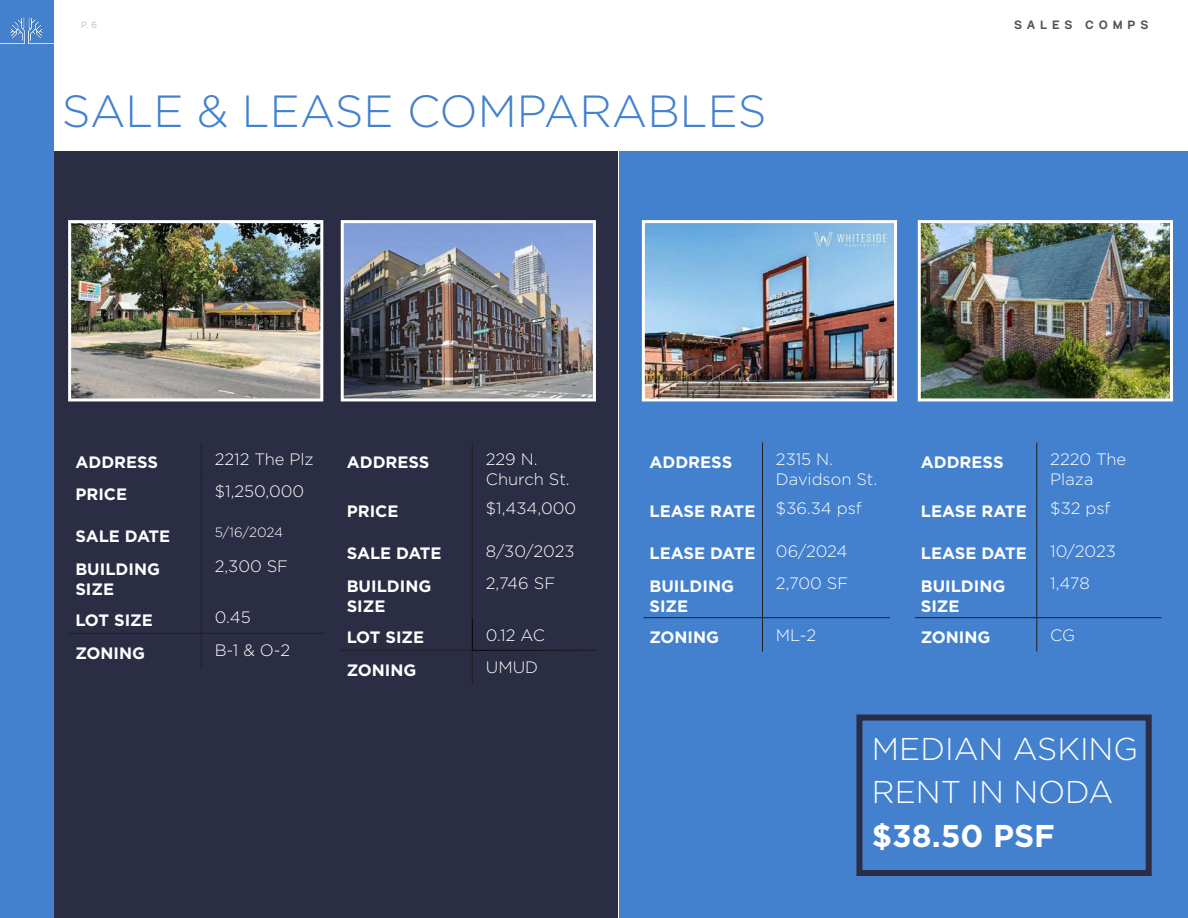
<style>
.page{position:relative;width:1188px;height:918px;background:#fff}
.page>*{position:absolute;margin:0;border:0;box-sizing:border-box;transform-origin:0 0}
.t1{font:300 45px "Gotham";color:#4381cf}
.t2{font:300 31.5px/43.5px "Gotham";color:#fff}
.t3{font:700 31.5px "Gotham";color:#fff}
.t4{font:700 16.5px/19.8px "Gotham";color:#fff}
.t5{font:300 16.5px/19.8px "Gotham";color:#fff}
.t6{font:300 13.5px "Gotham";letter-spacing:-.005em;color:#fff}
.t7{font:700 12px "Nurom";letter-spacing:.4em;color:#525252}
.t8{font:9px "Nurom";color:#c1c1c1}
</style>
<div class="page">
<div style="left:0;top:0;width:54px;height:918px;background:#4381cf"></div>
<img style="left:0;top:17px;width:54px;height:28px">
<div style="left:620px;top:151px;width:568px;height:767px;background:#4381cf"></div>
<div style="left:54px;top:151px;width:563px;height:767px;background:#2a2d43"></div>
<img style="left:345px;top:224px;width:247px;height:173px">
<div style="left:341px;top:220px;width:255px;height:181px;border:3px solid #fff"></div>
<img style="left:72px;top:224px;width:247px;height:173px">
<div style="left:68px;top:220px;width:255px;height:181px;border:3px solid #fff"></div>
<img style="left:646px;top:224px;width:247px;height:173px">
<div style="left:642px;top:220px;width:255px;height:181px;border:3px solid #fff"></div>
<hr style="left:69px;top:633px;width:132px;height:1px;background:#231f20">
<hr style="left:201px;top:442px;width:1px;height:32px;background:#231f20">
<hr style="left:201px;top:474px;width:1px;height:43px;background:#231f20">
<hr style="left:201px;top:517px;width:1px;height:32px;background:#231f20">
<hr style="left:201px;top:549px;width:1px;height:52px;background:#231f20">
<hr style="left:201px;top:601px;width:1px;height:32px;background:#231f20">
<hr style="left:201px;top:633px;width:1px;height:34px;background:#231f20">
<hr style="left:201px;top:633px;width:124px;height:1px;background:#231f20">
<img style="left:922px;top:224px;width:247px;height:173px">
<div style="left:918px;top:220px;width:255px;height:181px;border:3px solid #fff"></div>
<hr style="left:341px;top:650px;width:131px;height:1px;background:#231f20">
<hr style="left:472px;top:442px;width:1px;height:49px;background:#231f20">
<hr style="left:472px;top:491px;width:1px;height:43px;background:#231f20">
<hr style="left:472px;top:534px;width:1px;height:32px;background:#231f20">
<hr style="left:472px;top:566px;width:1px;height:52px;background:#231f20">
<hr style="left:472px;top:651px;width:1px;height:33px;background:#231f20">
<hr style="left:472px;top:618px;width:1px;height:32px;background:#fff">
<hr style="left:472px;top:650px;width:124px;height:1px;background:#fff">
<hr style="left:643px;top:617px;width:119px;height:1px;background:#231f20">
<hr style="left:762px;top:442px;width:1px;height:49px;background:#231f20">
<hr style="left:762px;top:491px;width:1px;height:43px;background:#231f20">
<hr style="left:762px;top:534px;width:1px;height:32px;background:#231f20">
<hr style="left:762px;top:566px;width:1px;height:51px;background:#231f20">
<hr style="left:762px;top:618px;width:1px;height:33px;background:#231f20">
<hr style="left:762px;top:617px;width:128px;height:1px;background:#231f20">
<hr style="left:915px;top:617px;width:122px;height:1px;background:#231f20">
<hr style="left:1037px;top:442px;width:1px;height:49px;background:#231f20">
<hr style="left:1037px;top:491px;width:1px;height:43px;background:#231f20">
<hr style="left:1037px;top:534px;width:1px;height:32px;background:#231f20">
<hr style="left:1037px;top:566px;width:1px;height:51px;background:#231f20">
<hr style="left:1037px;top:618px;width:1px;height:33px;background:#231f20">
<hr style="left:1037px;top:617px;width:124px;height:1px;background:#231f20">
<div style="left:856px;top:715px;width:296px;height:161px;border:6px solid #2a2d43"></div>
<p class="t8" style="left:81px;top:20px;width:17px">P. 6</p>
<p class="t1" style="left:62px;top:87px;width:706px">SALE &amp; LEASE COMPARABLES</p>
<p class="t7" style="left:1014px;top:17px;width:136px">SALES COMPS</p>
<p class="t4" style="left:75px;top:452px;width:84px">ADDRESS</p>
<p class="t5" style="left:215px;top:449px;width:101px">2212 The Plz</p>
<p class="t4" style="left:75px;top:483px;width:53px">PRICE</p>
<p class="t5" style="left:215px;top:481px;width:91px">$1,250,000</p>
<p class="t4" style="left:75px;top:526px;width:96px">SALE DATE</p>
<p class="t6" style="left:215px;top:525px;width:70px">5/16/2024</p>
<p class="t4" style="left:75px;top:559px;width:86px">BUILDING<br>SIZE</p>
<p class="t5" style="left:215px;top:556px;width:75px">2,300 SF</p>
<p class="t4" style="left:75px;top:610px;width:79px">LOT SIZE</p>
<p class="t5" style="left:215px;top:607px;width:38px">0.45</p>
<p class="t4" style="left:75px;top:643px;width:71px">ZONING</p>
<p class="t5" style="left:215px;top:640px;width:77px">B-1 &amp; O-2</p>
<p class="t4" style="left:347px;top:452px;width:84px">ADDRESS</p>
<p class="t5" style="left:486px;top:449px;width:85px">229 N.<br>Church St.</p>
<p class="t4" style="left:347px;top:500px;width:53px">PRICE</p>
<p class="t5" style="left:486px;top:498px;width:92px">$1,434,000</p>
<p class="t4" style="left:347px;top:543px;width:96px">SALE DATE</p>
<p class="t5" style="left:486px;top:541px;width:90px">8/30/2023</p>
<p class="t4" style="left:347px;top:576px;width:86px">BUILDING<br>SIZE</p>
<p class="t5" style="left:486px;top:573px;width:71px">2,746 SF</p>
<p class="t4" style="left:347px;top:627px;width:79px">LOT SIZE</p>
<p class="t5" style="left:486px;top:625px;width:61px">0.12 AC</p>
<p class="t4" style="left:347px;top:660px;width:71px">ZONING</p>
<p class="t5" style="left:486px;top:657px;width:54px">UMUD</p>
<p class="t4" style="left:649px;top:452px;width:84px">ADDRESS</p>
<p class="t5" style="left:776px;top:449px;width:59px">2315 N.</p>
<p class="t5" style="left:776px;top:469px;width:103px">Davidson St.</p>
<p class="t4" style="left:649px;top:500px;width:107px">LEASE RATE</p>
<p class="t5" style="left:776px;top:498px;width:87px">$36.34 psf</p>
<p class="t4" style="left:649px;top:543px;width:108px">LEASE DATE</p>
<p class="t5" style="left:776px;top:541px;width:73px">06/2024</p>
<p class="t4" style="left:649px;top:576px;width:86px">BUILDING<br>SIZE</p>
<p class="t5" style="left:776px;top:573px;width:74px">2,700 SF</p>
<p class="t4" style="left:649px;top:627px;width:71px">ZONING</p>
<p class="t5" style="left:776px;top:625px;width:42px">ML-2</p>
<p class="t4" style="left:921px;top:452px;width:84px">ADDRESS</p>
<p class="t5" style="left:1050px;top:449px;width:77px">2220 The<br>Plaza</p>
<p class="t4" style="left:921px;top:500px;width:107px">LEASE RATE</p>
<p class="t5" style="left:1050px;top:498px;width:62px">$32 psf</p>
<p class="t4" style="left:921px;top:543px;width:108px">LEASE DATE</p>
<p class="t5" style="left:1050px;top:541px;width:67px">10/2023</p>
<p class="t4" style="left:921px;top:576px;width:86px">BUILDING<br>SIZE</p>
<p class="t5" style="left:1050px;top:573px;width:41px">1,478</p>
<p class="t4" style="left:921px;top:627px;width:71px">ZONING</p>
<p class="t5" style="left:1050px;top:625px;width:26px">CG</p>
<p class="t2" style="left:872px;top:726px;width:268px">MEDIAN ASKING<br>RENT IN NODA</p>
<p class="t3" style="left:872px;top:817px;width:184px">$38.50 PSF</p>
</div>
